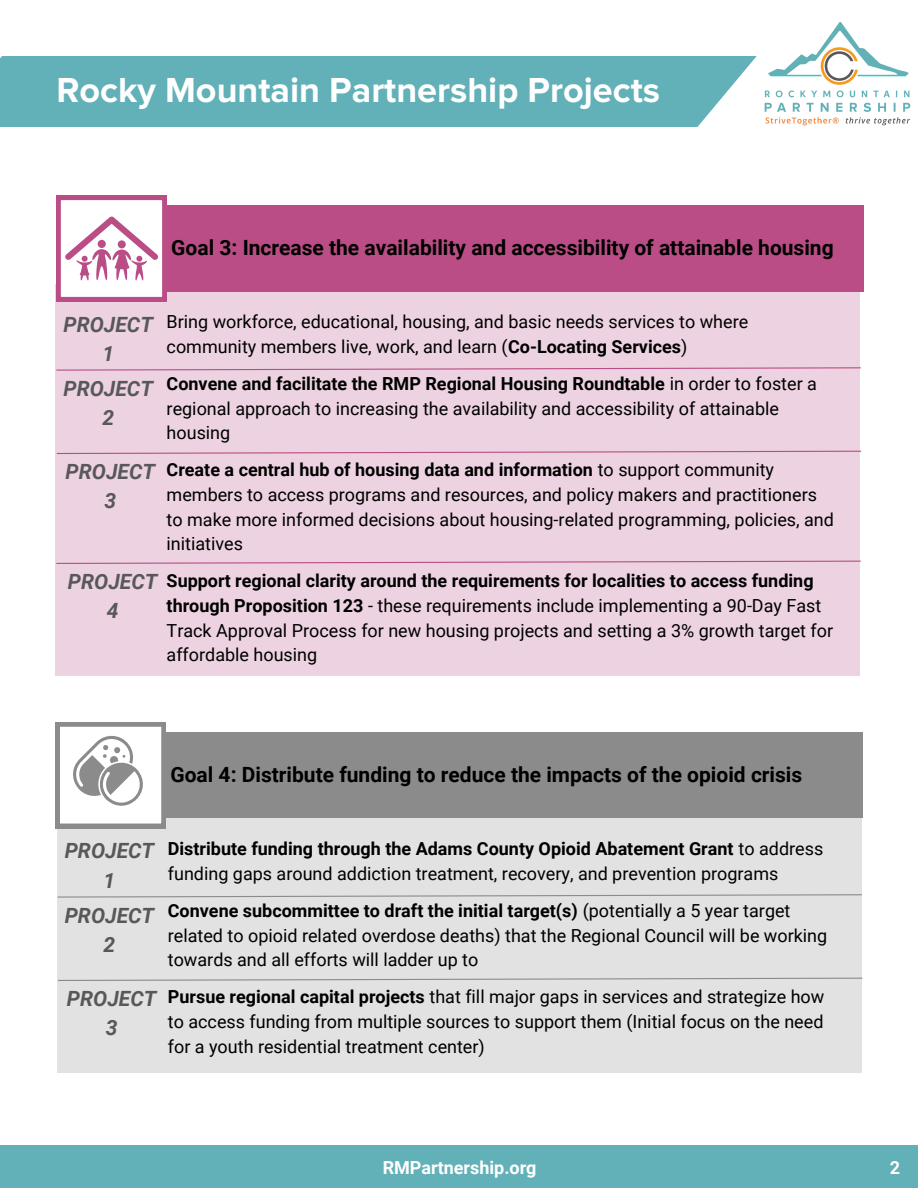
<style>
.page{position:relative;width:918px;height:1188px;background:#fff}
.page>*{position:absolute;margin:0;border:0;box-sizing:border-box;transform-origin:0 0}
.t1{font:700 36px "Proxima Nova";color:#fff}
.t2{font:700 21px "Roboto";color:#000}
.t3{font:italic 700 21px/29.2px "Roboto";color:#58585a;text-align:center}
.t4{font:18px/24.8px "Roboto";color:#000}
.t5{font:700 18px "Roboto";color:#fff}
.s1{font-weight:700}
</style>
<div class="page">
<img style="left:764px;top:22px;width:147px;height:104px">
<div style="left:0;top:56px;width:757px;height:71px;background:#62b1b8"></div>
<div style="left:55px;top:284px;width:805px;height:392px;background:#edd3e1"></div>
<div style="left:167px;top:206px;width:696px;height:85px;background:#ba4d86"></div>
<svg style="left:56px;top:196px;width:111px;height:105px"></svg>
<div style="left:57px;top:811px;width:804px;height:262px;background:#e2e2e2"></div>
<div style="left:166px;top:732px;width:697px;height:86px;background:#8b8b8b"></div>
<svg style="left:55px;top:722px;width:111px;height:106px"></svg>
<svg style="left:57px;top:894px;width:805px;height:4px"></svg>
<svg style="left:58px;top:977px;width:805px;height:5px"></svg>
<div style="left:0;top:1146px;width:918px;height:42px;background:#62b1b8"></div>
<svg style="left:56px;top:367px;width:805px;height:4px"></svg>
<svg style="left:56px;top:450px;width:806px;height:4px"></svg>
<svg style="left:56px;top:560px;width:805px;height:4px"></svg>
<h1 class="t1" style="left:56px;top:74px;width:605px">Rocky Mountain Partnership Projects</h1>
<p class="t2" style="left:171px;top:236px;width:664px">Goal 3: Increase the availability and accessibility of attainable housing</p>
<p class="t3" style="left:63px;top:310px;width:91px">PROJECT<br>1</p>
<p class="t3" style="left:63px;top:374px;width:91px">PROJECT<br>2</p>
<p class="t3" style="left:66px;top:457px;width:91px">PROJECT<br>3</p>
<p class="t3" style="left:68px;top:567px;width:91px">PROJECT<br>4</p>
<p class="t4" style="left:167px;top:310px;width:583px">Bring workforce, educational, housing, and basic needs services to where community members live, work, and learn (<span class="s1">Co-Locating Services</span>)</p>
<p class="t4" style="left:167px;top:371px;width:652px"><span class="s1">Convene and facilitate the RMP Regional Housing Roundtable</span> in order to foster a regional approach to increasing the availability and accessibility of attainable housing</p>
<p class="t4" style="left:167px;top:458px;width:669px"><span class="s1">Create a central hub of housing data and information</span> to support community members to access programs and resources, and policy makers and practitioners to make more informed decisions about housing-related programming, policies, and initiatives</p>
<p class="t4" style="left:167px;top:569px;width:668px"><span class="s1">Support regional clarity around the requirements for localities to access funding through Proposition 123</span> - these requirements include implementing a 90-Day Fast Track Approval Process for new housing projects and setting a 3% growth target for affordable housing</p>
<p class="t2" style="left:170px;top:762px;width:633px">Goal 4: Distribute funding to reduce the impacts of the opioid crisis</p>
<p class="t3" style="left:65px;top:837px;width:91px">PROJECT<br>1</p>
<p class="t3" style="left:65px;top:901px;width:91px">PROJECT<br>2</p>
<p class="t3" style="left:67px;top:984px;width:91px">PROJECT<br>3</p>
<p class="t4" style="left:168px;top:837px;width:657px"><span class="s1">Distribute funding through the Adams County Opioid Abatement Grant</span> to address funding gaps around addiction treatment, recovery, and prevention programs</p>
<p class="t4" style="left:168px;top:898px;width:661px"><span class="s1">Convene subcommittee to draft the initial target(s)</span> (potentially a 5 year target related to opioid related overdose deaths) that the Regional Council will be working towards and all efforts will ladder up to</p>
<p class="t4" style="left:168px;top:985px;width:658px;text-align:justify"><span class="s1">Pursue regional capital projects</span> that fill major gaps in services and strategize how to access funding from multiple sources to support them (Initial focus on the need for a youth residential treatment center)</p>
<p class="t5" style="left:383px;top:1158px;width:155px">RMPartnership.org</p>
<p class="t5" style="left:890px;top:1158px;width:12px">2</p>
</div>
